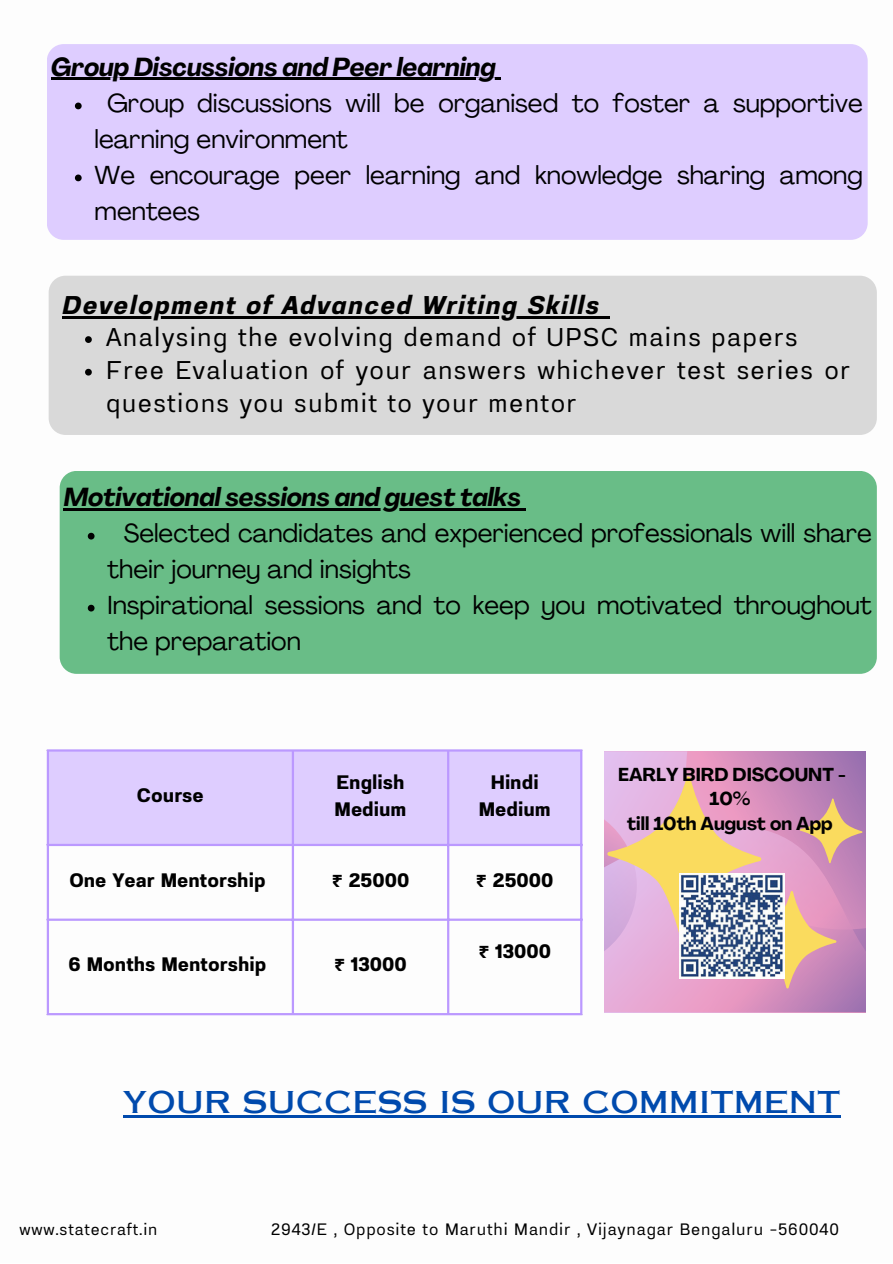
<style>
.page{position:relative;width:893px;height:1264px;background:#fff}
.page>*{position:absolute;margin:0;border:0;box-sizing:border-box;transform-origin:0 0}
.t1{font:30px "Copperplate Gothic LT Pro 31 AB";color:#004aad}
.t2{font:25.65px/36px "Agrandir";color:#000}
.t3{font:25.65px/32.5px "Prachason Neue";letter-spacing:.05em;color:#000}
.t4{font:italic 700 25.65px "Agrandir";color:#000}
.t5{font:italic 700 25.65px "Prachason Neue";letter-spacing:.05em;color:#000}
.t6{font:700 19.5px/27px "Prachason Neue";color:#000}
.t7{font:700 18.45px/24.8px "Agrandir";color:#000;text-align:center}
.t8{font:16.5px "Prachason Neue";letter-spacing:.05em;color:#000}
.t9{font:16.2px "Prachason Neue";letter-spacing:.05em;color:#000}
.s1{font-family:"Noto Sans Gurmukhi"}
</style>
<div class="page">
<div style="left:49px;top:276px;width:827px;height:159px;background:#d9d9d9;border-radius:17px"></div>
<div style="left:49px;top:751px;width:531px;height:92px;background:#decdff"></div>
<hr style="left:47px;top:751px;width:2px;height:262px;background:#b9f">
<hr style="left:292px;top:751px;width:2px;height:262px;background:#b9f">
<hr style="left:447px;top:751px;width:2px;height:262px;background:#b9f">
<hr style="left:580px;top:751px;width:2px;height:262px;background:#b9f">
<hr style="left:47px;top:749px;width:535px;height:2px;background:#b9f">
<hr style="left:47px;top:843px;width:535px;height:3px;background:#b9f">
<hr style="left:47px;top:918px;width:535px;height:2px;background:#b9f">
<hr style="left:47px;top:1013px;width:535px;height:2px;background:#b9f">
<svg style="left:604px;top:751px;width:261px;height:74px;background:#cf96c8"></svg>
<svg style="left:604px;top:825px;width:261px;height:187px;background:#d494c3"></svg>
<svg style="left:607px;top:776px;width:255px;height:212px;background:#e0aab3"></svg>
<div style="left:60px;top:471px;width:816px;height:203px;background:#69bd87;border-radius:17px"></div>
<svg style="left:88px;top:533px;width:6px;height:6px"></svg>
<svg style="left:88px;top:604px;width:6px;height:7px"></svg>
<hr style="left:64px;top:508px;width:457px;height:2px;background:#000">
<div style="left:47px;top:44px;width:820px;height:196px;background:#decdff;border-radius:17px"></div>
<svg style="left:75px;top:103px;width:7px;height:6px"></svg>
<svg style="left:75px;top:174px;width:7px;height:7px"></svg>
<hr style="left:51px;top:78px;width:444px;height:2px;background:#000">
<img style="left:679px;top:873px;width:105px;height:105px">
<svg style="left:85px;top:336px;width:7px;height:7px"></svg>
<svg style="left:85px;top:369px;width:7px;height:6px"></svg>
<hr style="left:63px;top:316px;width:537px;height:2px;background:#000">
<svg style="left:600px;top:316px;width:9px;height:2px"></svg>
<hr style="left:123px;top:1115px;width:717px;height:2px;background:#004aad">
<p class="t4" style="left:51px;top:56px;width:446px">Group Discussions and Peer learning</p>
<p class="t2" style="left:95px;top:87px;width:769px;text-indent:12px">Group discussions will be organised to foster a supportive learning environment</p>
<p class="t2" style="left:95px;top:159px;width:769px">We encourage peer learning and knowledge sharing among mentees</p>
<p class="t5" style="left:63px;top:293px;width:538px">Development of Advanced Writing Skills</p>
<p class="t3" style="left:106px;top:322px;width:693px">Analysing the evolving demand of UPSC mains papers</p>
<p class="t3" style="left:106px;top:355px;width:745px">Free Evaluation of your answers whichever test series or questions you submit to your mentor</p>
<p class="t4" style="left:64px;top:486px;width:458px">Motivational sessions and guest talks</p>
<p class="t2" style="left:107px;top:517px;width:765px;text-indent:16px">Selected candidates and experienced professionals will share their journey and insights</p>
<p class="t2" style="left:107px;top:589px;width:765px">Inspirational sessions and to keep you motivated throughout the preparation</p>
<p class="t6" style="left:137px;top:782px;width:68px">Course</p>
<p class="t6" style="left:334px;top:769px;width:74px">English<br>Medium</p>
<p class="t6" style="left:478px;top:769px;width:74px;text-align:center">Hindi<br>Medium</p>
<p class="t6" style="left:69px;top:867px;width:198px">One Year Mentorship</p>
<p class="t6" style="left:332px;top:867px;width:79px"><span class="s1">₹</span> 25000</p>
<p class="t6" style="left:476px;top:867px;width:79px"><span class="s1">₹</span> 25000</p>
<p class="t6" style="left:69px;top:952px;width:199px">6 Months Mentorship</p>
<p class="t6" style="left:334px;top:952px;width:74px"><span class="s1">₹</span> 13000</p>
<p class="t6" style="left:478px;top:938px;width:74px"><span class="s1">₹</span> 13000</p>
<p class="t7" style="left:618px;top:763px;width:229px">EARLY BIRD DISCOUNT -<br>10%</p>
<p class="t7" style="left:627px;top:813px;width:207px">till 10th August on App</p>
<p class="t1" style="left:123px;top:1091px;width:719px">YOUR SUCCESS IS OUR COMMITMENT</p>
<p class="t9" style="left:20px;top:1221px;width:139px">www.statecraft.in</p>
<p class="t8" style="left:271px;top:1222px;width:569px">2943/E , Opposite to Maruthi Mandir , Vijaynagar Bengaluru -560040</p>
</div>
